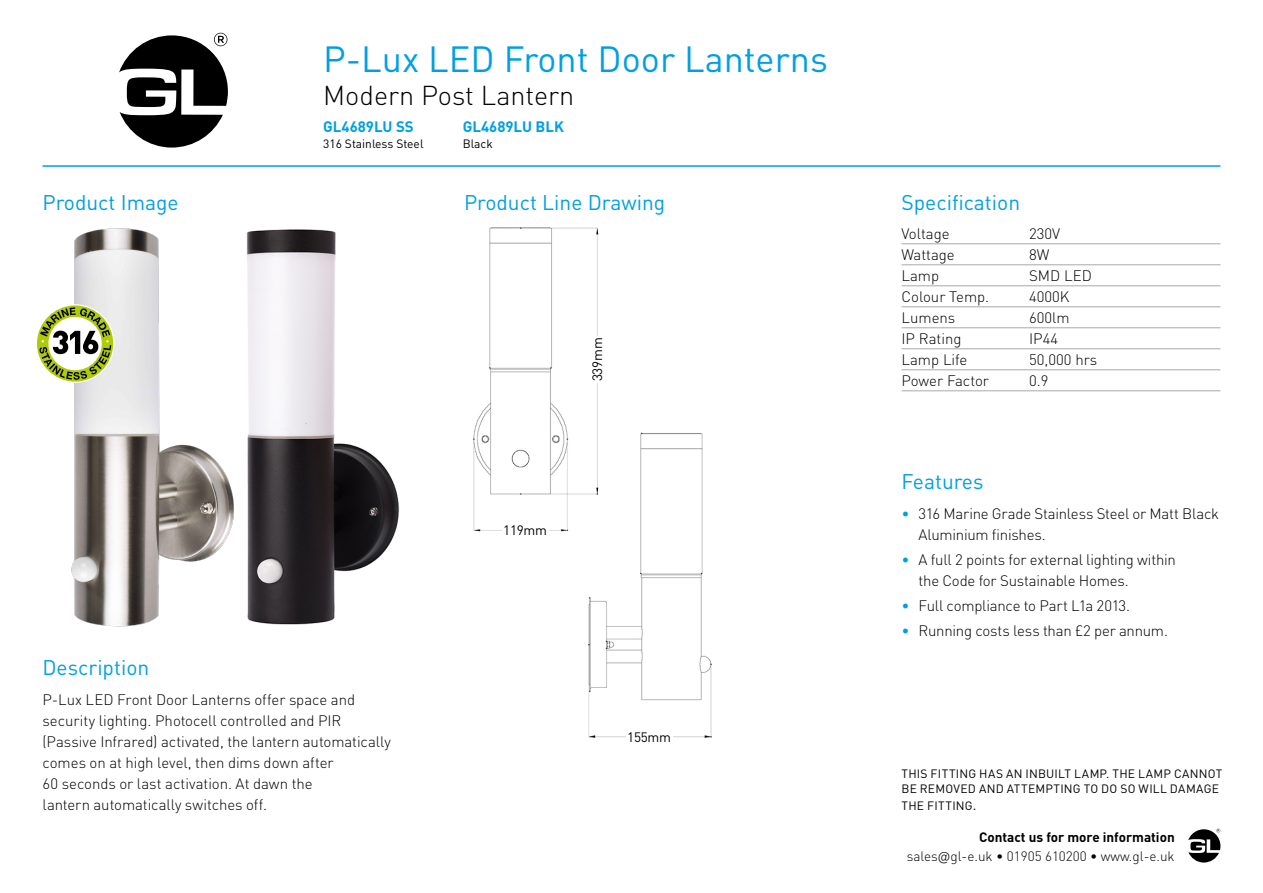
<style>
.page{position:relative;width:1263px;height:893px;background:#fff}
.page>*{position:absolute;margin:0;border:0;box-sizing:border-box;transform-origin:0 0}
.t1{font:36px "DIN";color:#009fe3}
.t2{font:300 27px "DIN";color:#000}
.t3{font:21px "DIN";color:#009fe3}
.t4{font:300 15px/21px "DIN";letter-spacing:-.005em;color:#000}
.t5{font:700 15px "DIN";color:#009fe3}
.t6{font:300 13.5px/19.2px "DIN";color:#000;text-align:right}
.t7{font:13.5px "DIN";letter-spacing:-.02em;color:#000}
.t8{font:12px/15px "DIN";letter-spacing:.015em;color:#000}
.s1{color:#009fe3}
.s2{font-size:13.5px}
.s3{font-weight:700}
.s4{font-family:"Acumin Variable Concept";font-weight:400}
</style>
<div class="page">
<svg style="left:119px;top:33px;width:109px;height:115px"></svg>
<svg style="left:1188px;top:828px;width:32px;height:34px"></svg>
<img style="left:588px;top:432px;width:124px;height:306px">
<img style="left:71px;top:228px;width:163px;height:399px">
<img style="left:473px;top:227px;width:103px;height:305px">
<img style="left:576px;top:227px;width:50px;height:316px">
<hr style="left:901px;top:244px;width:319px;height:1px;background:#a8a8a7">
<hr style="left:901px;top:265px;width:319px;height:1px;background:#a8a8a7">
<hr style="left:901px;top:286px;width:319px;height:1px;background:#a8a8a7">
<hr style="left:901px;top:307px;width:319px;height:1px;background:#a8a8a7">
<hr style="left:901px;top:328px;width:319px;height:1px;background:#a8a8a7">
<hr style="left:901px;top:349px;width:319px;height:1px;background:#a8a8a7">
<hr style="left:901px;top:370px;width:319px;height:1px;background:#a8a8a7">
<hr style="left:901px;top:391px;width:319px;height:1px;background:#a8a8a7">
<hr style="left:43px;top:165px;width:1177px;height:2px;background:#009fe3">
<img style="left:246px;top:229px;width:153px;height:395px">
<svg style="left:37px;top:305px;width:76px;height:77px"></svg>
<div style="left:502px;top:519px;width:47px;height:21px;background:#fff"></div>
<div style="left:626px;top:725px;width:47px;height:22px;background:#fff"></div>
<div style="left:582px;top:336px;width:30px;height:47px;background:#fff"></div>
<h1 class="t1" style="left:323px;top:36px;width:506px">P-Lux LED Front Door Lanterns</h1>
<h2 class="t2" style="left:323px;top:78px;width:253px">Modern Post Lantern</h2>
<p class="t5" style="left:323px;top:117px;width:92px">GL4689LU SS</p>
<p class="t5" style="left:463px;top:117px;width:103px">GL4689LU BLK</p>
<p class="t8" style="left:323px;top:136px;width:102px">316 Stainless Steel</p>
<p class="t8" style="left:463px;top:136px;width:32px">Black</p>
<h3 class="t3" style="left:43px;top:189px;width:138px">Product Image</h3>
<h3 class="t3" style="left:464px;top:189px;width:203px">Product Line Drawing</h3>
<h3 class="t3" style="left:43px;top:655px;width:108px">Description</h3>
<p class="t4" style="left:43px;top:689px;width:350px">P-Lux LED Front Door Lanterns offer space and security lighting. Photocell controlled and PIR (Passive Infrared) activated, the lantern automatically comes on at high level, then dims down after<br>60 seconds or last activation. At dawn the<br>lantern automatically switches off.</p>
<p class="t7" style="left:589px;top:381px;width:45px;rotate:-90deg">339mm</p>
<p class="t7" style="left:503px;top:522px;width:45px">119mm</p>
<p class="t7" style="left:627px;top:728px;width:45px">155mm</p>
<h3 class="t3" style="left:901px;top:189px;width:120px">Specification</h3>
<p class="t4" style="left:901px;top:223px;width:50px">Voltage</p>
<p class="t4" style="left:1029px;top:223px;width:33px">230V</p>
<p class="t4" style="left:901px;top:244px;width:55px">Wattage</p>
<p class="t4" style="left:1029px;top:244px;width:22px">8W</p>
<p class="t4" style="left:901px;top:265px;width:39px">Lamp</p>
<p class="t4" style="left:1029px;top:265px;width:64px">SMD LED</p>
<p class="t4" style="left:901px;top:286px;width:89px">Colour Temp.</p>
<p class="t4" style="left:1029px;top:286px;width:42px">4000K</p>
<p class="t4" style="left:901px;top:307px;width:55px">Lumens</p>
<p class="t4" style="left:1029px;top:307px;width:42px">600lm</p>
<p class="t4" style="left:901px;top:328px;width:62px">IP Rating</p>
<p class="t4" style="left:1029px;top:328px;width:30px">IP44</p>
<p class="t4" style="left:901px;top:349px;width:67px">Lamp Life</p>
<p class="t4" style="left:1029px;top:349px;width:70px">50,000 hrs</p>
<p class="t4" style="left:901px;top:370px;width:89px">Power Factor</p>
<p class="t4" style="left:1029px;top:370px;width:21px">0.9</p>
<h3 class="t3" style="left:901px;top:468px;width:83px">Features</h3>
<p class="t4" style="left:918px;top:503px;width:302px;text-indent:-17px"><span class="s1">•</span> 316 Marine Grade Stainless Steel or Matt Black<br>Aluminium finishes.</p>
<p class="t4" style="left:918px;top:549px;width:259px;text-indent:-17px"><span class="s1">•</span> A full 2 points for external lighting within the Code for Sustainable Homes.</p>
<p class="t4" style="left:901px;top:595px;width:230px"><span class="s1">•</span> Full compliance to Part L1a 2013.</p>
<p class="t4" style="left:901px;top:620px;width:268px"><span class="s1">•</span> Running costs less than £2 per annum.</p>
<p class="t8" style="left:901px;top:766px;width:322px">THIS FITTING HAS AN INBUILT LAMP. THE LAMP CANNOT<br>BE REMOVED AND ATTEMPTING TO DO SO WILL DAMAGE</p>
<p class="t8" style="left:901px;top:798px;width:76px">THE FITTING<span class="s2">.</span></p>
<p class="t6" style="left:907px;top:827px;width:269px"><span class="s3">Contact us for more information </span>sales<span class="s4">@</span>gl-e.uk • 01905 610200 • www.gl-e.uk</p>
</div>
